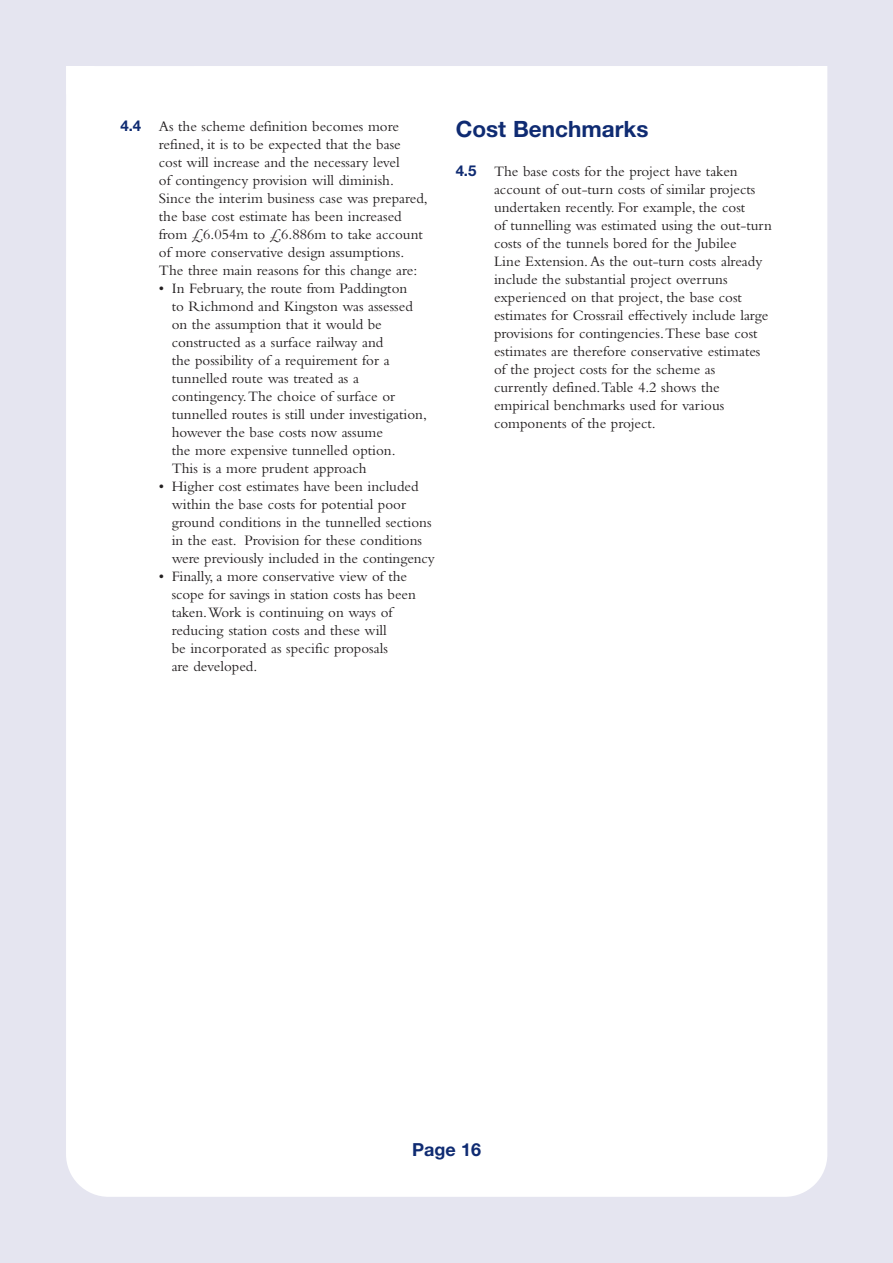
<style>
.page{position:relative;width:893px;height:1263px;background:#fff}
.page>*{position:absolute;margin:0;border:0;box-sizing:border-box;transform-origin:0 0}
.t1{font:700 22.5px "Helvetica Neue";color:#0f2b72}
.t2{font:700 18px "Helvetica Neue";color:#0f2b72}
.t3{font:15px/18px "Bembo";color:#231f20}
.s1{font-family:"Helvetica Neue";font-weight:700;color:#0f2b72}
</style>
<div class="page">
<div style="left:0;top:0;width:892px;height:1263px;background:#e5e5f0"></div>
<div style="left:66px;top:66px;width:761px;height:1131px;background:#fff"></div>
<div style="left:119px;top:119px;width:655px;height:970px;background:#fff"></div>
<p class="t3" style="left:159px;top:119px;width:270px;text-indent:-38px"><span class="s1">4.4</span> As the scheme definition becomes more refined, it is to be expected that the base<br>cost will increase and the necessary level<br>of contingency provision will diminish.<br>Since the interim business case was prepared, the base cost estimate has been increased from £6.054m to £6.886m to take account of more conservative design assumptions.<br>The three main reasons for this change are:</p>
<p class="t3" style="left:172px;top:281px;width:257px;text-indent:-13px">• In February, the route from Paddington<br>to Richmond and Kingston was assessed on the assumption that it would be constructed as a surface railway and<br>the possibility of a requirement for a tunnelled route was treated as a contingency.The choice of surface or tunnelled routes is still under investigation, however the base costs now assume<br>the more expensive tunnelled option.<br>This is a more prudent approach</p>
<p class="t3" style="left:172px;top:479px;width:265px;text-indent:-13px">• Higher cost estimates have been included within the base costs for potential poor ground conditions in the tunnelled sections in the east. Provision for these conditions were previously included in the contingency</p>
<p class="t3" style="left:172px;top:569px;width:246px;text-indent:-13px">• Finally, a more conservative view of the scope for savings in station costs has been taken.Work is continuing on ways of reducing station costs and these will<br>be incorporated as specific proposals<br>are developed.</p>
<h1 class="t1" style="left:455px;top:121px;width:194px">Cost Benchmarks</h1>
<p class="t3" style="left:494px;top:164px;width:279px;text-indent:-38px"><span class="s1">4.5</span> The base costs for the project have taken account of out-turn costs of similar projects undertaken recently. For example, the cost<br>of tunnelling was estimated using the out-turn costs of the tunnels bored for the Jubilee<br>Line Extension.As the out-turn costs already include the substantial project overruns experienced on that project, the base cost estimates for Crossrail effectively include large provisions for contingencies.These base cost estimates are therefore conservative estimates of the project costs for the scheme as currently defined.Table 4.2 shows the empirical benchmarks used for various components of the project.</p>
<p class="t2" style="left:412px;top:1143px;width:71px">Page 16</p>
</div>
